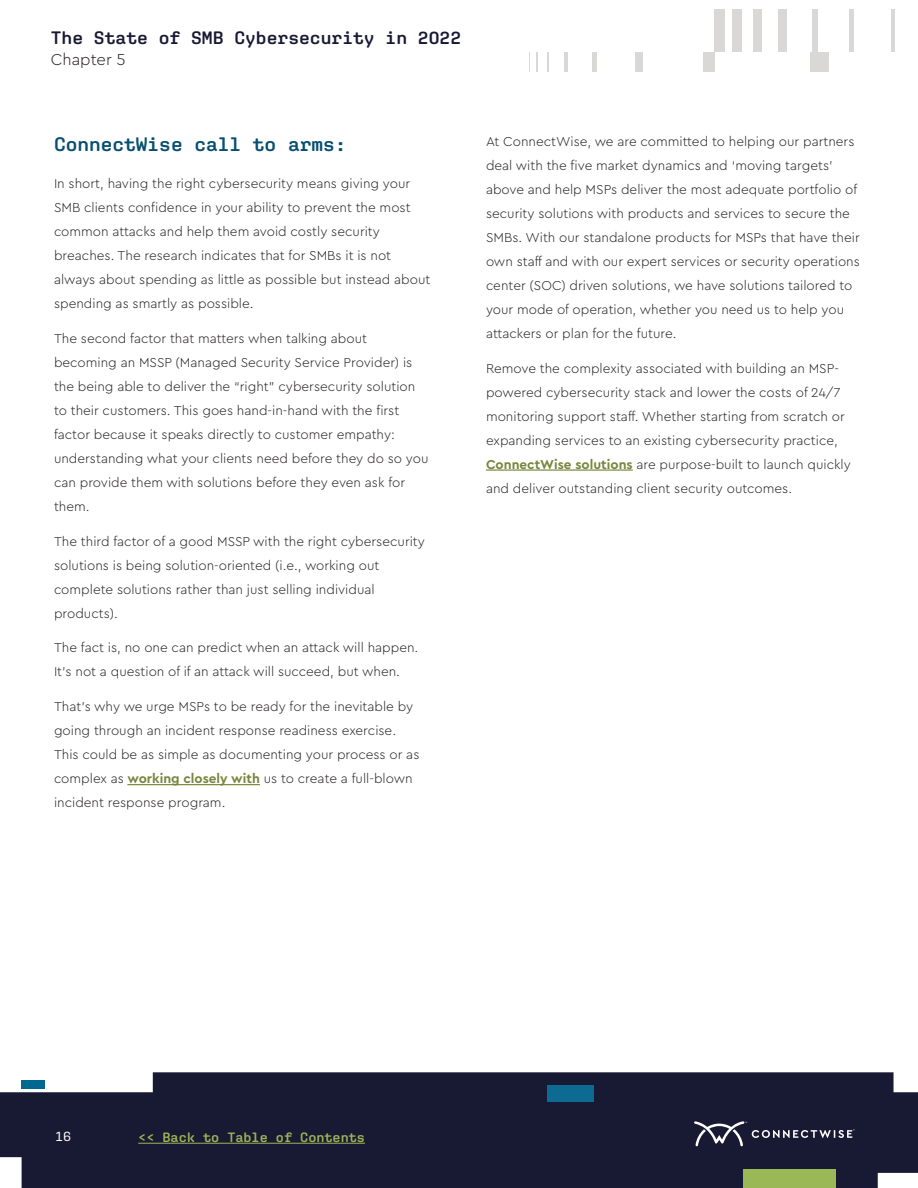
<style>
.page{position:relative;width:918px;height:1188px;background:#fff}
.page>*{position:absolute;margin:0;border:0;box-sizing:border-box;transform-origin:0 0}
.Body_-_Heading_2{font:600 19.5px "Aglet Mono";color:#074f71}
.t1{font:600 18px "Aglet Mono";color:#181a34}
.t2{font:300 16.5px "Cera Pro";color:#231f20}
.t3{font:300 13.5px/24px "Cera Pro";color:#231f20}
.t4{font:600 13.5px "Aglet Mono";color:#9eb357}
.t5{font:13.5px "Aglet Mono";color:#fff}
.s1{font-weight:700;color:#78863b}
</style>
<div class="page">
<div style="left:0;top:1072px;width:918px;height:116px;background:#181a34"></div>
<div style="left:548px;top:1085px;width:46px;height:17px;background:#0d6a93"></div>
<div style="left:21px;top:1080px;width:24px;height:8px;background:#00698f"></div>
<div style="left:743px;top:1170px;width:93px;height:18px;background:#9bb857"></div>
<div style="left:810px;top:53px;width:18px;height:19px;background:#d9d8d6"></div>
<div style="left:703px;top:53px;width:12px;height:19px;background:#d9d8d6"></div>
<div style="left:636px;top:53px;width:7px;height:19px;background:#d9d8d6"></div>
<div style="left:592px;top:53px;width:5px;height:19px;background:#d9d8d6"></div>
<hr style="left:565px;top:53px;width:3px;height:19px;background:#d9d8d6">
<svg style="left:547px;top:53px;width:2px;height:19px"></svg>
<svg style="left:536px;top:53px;width:2px;height:19px"></svg>
<svg style="left:529px;top:53px;width:1px;height:19px"></svg>
<div style="left:714px;top:10px;width:10px;height:42px;background:#d9d8d6"></div>
<div style="left:732px;top:10px;width:10px;height:42px;background:#d9d8d6"></div>
<div style="left:753px;top:10px;width:9px;height:42px;background:#d9d8d6"></div>
<div style="left:778px;top:10px;width:9px;height:42px;background:#d9d8d6"></div>
<div style="left:813px;top:10px;width:5px;height:42px;background:#d9d8d6"></div>
<div style="left:849px;top:10px;width:5px;height:42px;background:#d9d8d6"></div>
<hr style="left:892px;top:10px;width:3px;height:42px;background:#d9d8d6">
<hr style="left:138px;top:1143px;width:227px;height:1px;background:#9eb357">
<svg style="left:694px;top:1121px;width:161px;height:25px;background:#3b3d53"></svg>
<hr style="left:127px;top:784px;width:133px;height:1px;background:#78863b">
<hr style="left:486px;top:469px;width:147px;height:2px;background:#78863b">
<h2 class="t1" style="left:51px;top:27px;width:412px">The State of SMB Cybersecurity in 2022</h2>
<p class="t2" style="left:51px;top:49px;width:76px">Chapter 5</p>
<p class="Body_-_Heading_2" style="left:54px;top:132px;width:294px">ConnectWise call to arms:</p>
<p class="t3" style="left:54px;top:171px;width:378px">In short, having the right cybersecurity means giving your SMB clients confidence in your ability to prevent the most common attacks and help them avoid costly security breaches. The research indicates that for SMBs it is not always about spending as little as possible but instead about spending as smartly as possible.</p>
<p class="t3" style="left:54px;top:326px;width:376px">The second factor that matters when talking about becoming an MSSP (Managed Security Service Provider) is the being able to deliver the “right” cybersecurity solution to their customers. This goes hand-in-hand with the first factor because it speaks directly to customer empathy: understanding what your clients need before they do so you can provide them with solutions before they even ask for them.</p>
<p class="t3" style="left:54px;top:529px;width:372px">The third factor of a good MSSP with the right cybersecurity solutions is being solution-oriented (i.e., working out complete solutions rather than just selling individual products).</p>
<p class="t3" style="left:54px;top:635px;width:366px">The fact is, no one can predict when an attack will happen.<br>It’s not a question of if an attack will succeed, but when.</p>
<p class="t3" style="left:54px;top:694px;width:367px">That’s why we urge MSPs to be ready for the inevitable by going through an incident response readiness exercise.<br>This could be as simple as documenting your process or as complex as <span class="s1">working closely with</span> us to create a full-blown incident response program.</p>
<p class="t3" style="left:486px;top:129px;width:375px">At ConnectWise, we are committed to helping our partners deal with the five market dynamics and ‘moving targets’ above and help MSPs deliver the most adequate portfolio of security solutions with products and services to secure the SMBs. With our standalone products for MSPs that have their own staff and with our expert services or security operations center (SOC) driven solutions, we have solutions tailored to your mode of operation, whether you need us to help you attackers or plan for the future.</p>
<p class="t3" style="left:486px;top:356px;width:366px">Remove the complexity associated with building an MSP&shy;powered cybersecurity stack and lower the costs of 24/7 monitoring support staff. Whether starting from scratch or expanding services to an existing cybersecurity practice, <span class="s1">ConnectWise solutions</span> are purpose-built to launch quickly and deliver outstanding client security outcomes.</p>
<p class="t5" style="left:55px;top:1129px;width:18px">16</p>
<p class="t4" style="left:138px;top:1129px;width:228px">&lt;&lt; Back to Table of Contents</p>
</div>
